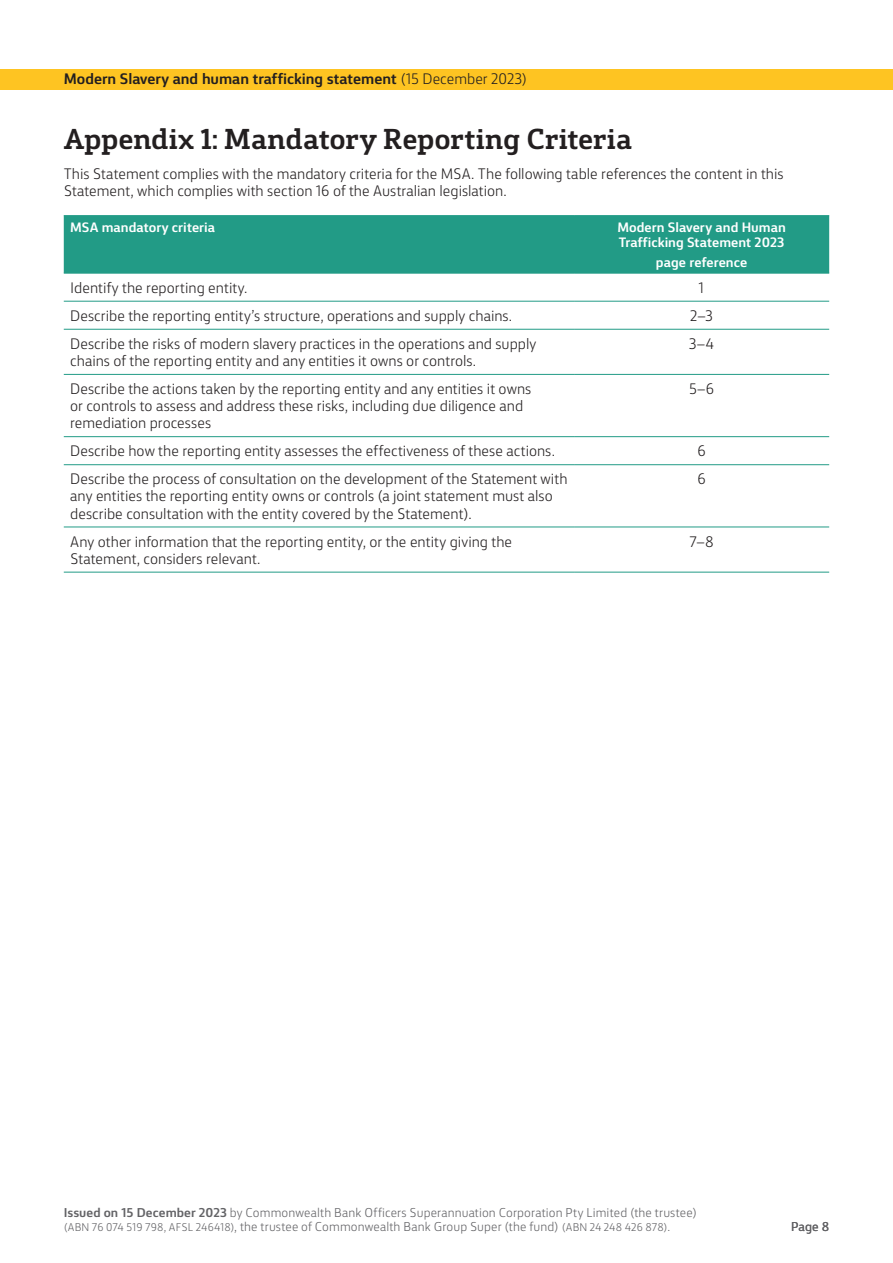
<style>
.page{position:relative;width:893px;height:1263px;background:#fff}
.page>*{position:absolute;margin:0;border:0;box-sizing:border-box;transform-origin:0 0}
.t1{font:700 27px "CBA Slab";letter-spacing:-.01em;color:#231f20}
.t2{font:300 14.25px/17.1px "CBA Sans";color:#231f20}
.t3{font:700 14.25px "CBA Sans";letter-spacing:-.005em;color:#231f20}
.t4{font:700 12.75px/15.3px "CBA Sans";letter-spacing:.005em;color:#fff}
.t5{font:300 12px/14.4px "CBA Sans";letter-spacing:.01em;color:#636366}
.t6{font:12px "CBA Sans";color:#636366}
.s1{font-weight:300}
.s2{font-weight:700}
.s3{font-size:10.5px}
</style>
<div class="page">
<div style="left:0;top:69px;width:893px;height:21px;background:#fec422"></div>
<div style="left:64px;top:216px;width:765px;height:57px;background:#229b86"></div>
<hr style="left:64px;top:301px;width:510px;height:1px;background:#229b86">
<hr style="left:574px;top:301px;width:255px;height:1px;background:#229b86">
<hr style="left:64px;top:329px;width:510px;height:1px;background:#229b86">
<hr style="left:574px;top:329px;width:255px;height:1px;background:#229b86">
<hr style="left:64px;top:374px;width:510px;height:1px;background:#229b86">
<hr style="left:574px;top:374px;width:255px;height:1px;background:#229b86">
<hr style="left:64px;top:436px;width:510px;height:1px;background:#229b86">
<hr style="left:574px;top:436px;width:255px;height:1px;background:#229b86">
<hr style="left:64px;top:464px;width:510px;height:1px;background:#229b86">
<hr style="left:574px;top:464px;width:255px;height:1px;background:#229b86">
<hr style="left:64px;top:527px;width:510px;height:1px;background:#229b86">
<hr style="left:574px;top:527px;width:255px;height:1px;background:#229b86">
<hr style="left:64px;top:572px;width:510px;height:1px;background:#229b86">
<hr style="left:574px;top:572px;width:255px;height:1px;background:#229b86">
<hr style="left:64px;top:215px;width:510px;height:1px;background:#229b86">
<hr style="left:574px;top:215px;width:255px;height:1px;background:#229b86">
<hr style="left:64px;top:273px;width:510px;height:1px;background:#229b86">
<hr style="left:574px;top:273px;width:255px;height:1px;background:#229b86">
<p class="t3" style="left:64px;top:66px;width:465px">Modern Slavery and human trafficking statement <span class="s1">(15 December 2023)</span></p>
<h1 class="t1" style="left:64px;top:115px;width:570px">Appendix 1: Mandatory Reporting Criteria</h1>
<p class="t2" style="left:64px;top:164px;width:721px">This Statement complies with the mandatory criteria for the MSA. The following table references the content in this<br>Statement, which complies with section 16 of the Australian legislation.</p>
<p class="t4" style="left:70px;top:218px;width:146px">MSA mandatory criteria</p>
<p class="t4" style="left:617px;top:218px;width:170px">Modern Slavery and Human<br>Trafficking Statement 2023</p>
<p class="t4" style="left:656px;top:253px;width:93px">page reference</p>
<p class="t2" style="left:70px;top:278px;width:179px">Identify the reporting entity.</p>
<p class="t2" style="left:699px;top:278px;width:7px">1</p>
<p class="t2" style="left:70px;top:306px;width:444px">Describe the reporting entity’s structure, operations and supply chains.</p>
<p class="t2" style="left:690px;top:306px;width:24px">2–3</p>
<p class="t2" style="left:70px;top:334px;width:468px">Describe the risks of modern slavery practices in the operations and supply chains of the reporting entity and any entities it owns or controls.</p>
<p class="t2" style="left:689px;top:334px;width:27px">3–4</p>
<p class="t2" style="left:70px;top:379px;width:463px">Describe the actions taken by the reporting entity and any entities it owns or controls to assess and address these risks, including due diligence and remediation processes</p>
<p class="t2" style="left:689px;top:379px;width:27px">5–6</p>
<p class="t2" style="left:70px;top:441px;width:486px">Describe how the reporting entity assesses the effectiveness of these actions.</p>
<p class="t2" style="left:697px;top:441px;width:10px">6</p>
<p class="t2" style="left:70px;top:469px;width:499px">Describe the process of consultation on the development of the Statement with any entities the reporting entity owns or controls (a joint statement must also describe consultation with the entity covered by the Statement).</p>
<p class="t2" style="left:697px;top:469px;width:10px">6</p>
<p class="t2" style="left:70px;top:532px;width:444px">Any other information that the reporting entity, or the entity giving the<br>Statement, considers relevant.</p>
<p class="t2" style="left:690px;top:532px;width:25px">7–8</p>
<p class="t5" style="left:64px;top:1204px;width:635px"><span class="s2">Issued on 15 December 2023</span> by Commonwealth Bank Officers Superannuation Corporation Pty Limited (the trustee) <span class="s3">(ABN 76 074 519 798, AFSL 246418)</span>, the trustee of Commonwealth Bank Group Super (the fund) <span class="s3">(ABN 24 248 426 878)</span>.</p>
<p class="t6" style="left:791px;top:1217px;width:40px">Page 8</p>
</div>
